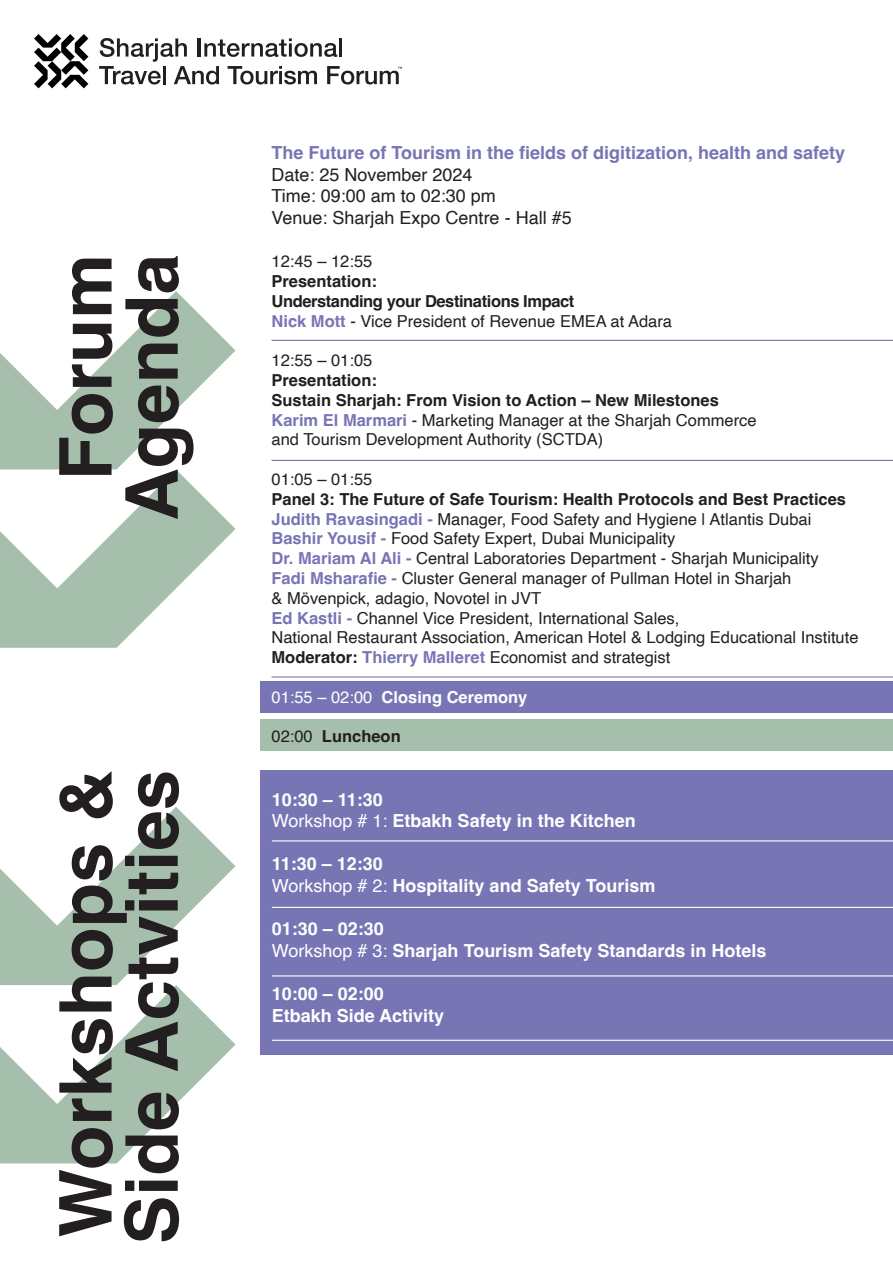
<style>
.page{position:relative;width:893px;height:1263px;background:#fff}
.page>*{position:absolute;margin:0;border:0;box-sizing:border-box;transform-origin:0 0}
.t1{font:700 72.75px/66.2px "Helvetica";color:#231f20}
.t2{font:700 18px "Helvetica";color:#fff}
.t3{font:18px "Helvetica";color:#231f20}
.t4{font:700 18px "Helvetica";color:#7875b5}
.t5{font:16.5px/19.8px "Helvetica";color:#231f20}
.t6{font:700 16.5px "Helvetica";color:#231f20}
.t7{font:700 16.5px "Helvetica";letter-spacing:-.025em;color:#231f20}
.t8{font:700 16.5px "Helvetica";color:#fff}
.s1{font-weight:700;color:#7875b5}
.s2{font-weight:700}
.s3{font-weight:400}
</style>
<div class="page">
<div style="left:260px;top:681px;width:633px;height:32px;background:#7875b5"></div>
<div style="left:260px;top:719px;width:633px;height:32px;background:#a6bfad"></div>
<svg style="left:34px;top:34px;width:54px;height:54px"></svg>
<svg style="left:99px;top:38px;width:303px;height:46px"></svg>
<svg style="left:0;top:807px;width:235px;height:356px"></svg>
<div style="left:260px;top:770px;width:633px;height:284px;background:#7875b5"></div>
<hr style="left:272px;top:907px;width:621px;height:1px;background:#fff">
<hr style="left:272px;top:975px;width:621px;height:1px;background:#fff">
<hr style="left:272px;top:1040px;width:621px;height:1px;background:#fff">
<hr style="left:272px;top:840px;width:621px;height:1px;background:#fff">
<hr style="left:271px;top:340px;width:622px;height:1px;background:#7875b5">
<hr style="left:271px;top:460px;width:622px;height:1px;background:#7875b5">
<hr style="left:271px;top:676px;width:622px;height:1px;background:#7875b5">
<svg style="left:0;top:291px;width:235px;height:357px"></svg>
<p class="t1" style="left:61px;top:480px;width:228px;rotate:-90deg">Forum</p>
<p class="t1" style="left:127px;top:521px;width:268px;rotate:-90deg">Agenda</p>
<p class="t1" style="left:61px;top:1244px;width:476px;rotate:-90deg">Workshops &amp;<br>Side Actvities</p>
<p class="t4" style="left:271px;top:142px;width:575px">The Future of Tourism in the fields of digitization, health and safety</p>
<p class="t3" style="left:271px;top:160px;width:203px">Date: 25 November 2024</p>
<p class="t3" style="left:271px;top:182px;width:226px">Time: 09:00 am to 02:30 pm</p>
<p class="t3" style="left:271px;top:204px;width:302px">Venue: Sharjah Expo Centre - Hall #5</p>
<p class="t5" style="left:271px;top:252px;width:102px">12:45 – 12:55</p>
<p class="t6" style="left:271px;top:271px;width:107px">Presentation:</p>
<p class="t7" style="left:271px;top:291px;width:304px">Understanding your Destinations Impact</p>
<p class="t5" style="left:271px;top:311px;width:402px"><span class="s1">Nick Mott</span> - Vice President of Revenue EMEA at Adara</p>
<p class="t5" style="left:271px;top:351px;width:102px">12:55 – 01:05</p>
<p class="t6" style="left:271px;top:370px;width:107px">Presentation:</p>
<p class="t6" style="left:271px;top:390px;width:449px">Sustain Sharjah: From Vision to Action – New Milestones</p>
<p class="t5" style="left:271px;top:410px;width:487px"><span class="s1">Karim El Marmari</span> - Marketing Manager at the Sharjah Commerce and Tourism Development Authority (SCTDA)</p>
<p class="t5" style="left:271px;top:470px;width:102px">01:05 – 01:55</p>
<p class="t6" style="left:271px;top:489px;width:576px">Panel 3: The Future of Safe Tourism: Health Protocols and Best Practices</p>
<p class="t5" style="left:271px;top:509px;width:541px"><span class="s1">Judith Ravasingadi -</span> Manager, Food Safety and Hygiene | Atlantis Dubai</p>
<p class="t5" style="left:271px;top:529px;width:405px"><span class="s1">Bashir Yousif -</span> Food Safety Expert, Dubai Municipality</p>
<p class="t5" style="left:271px;top:549px;width:549px"><span class="s1">Dr. Mariam Al Ali -</span> Central Laboratories Department - Sharjah Municipality</p>
<p class="t5" style="left:271px;top:569px;width:521px"><span class="s1">Fadi Msharafie -</span> Cluster General manager of Pullman Hotel in Sharjah &amp; Mövenpick, adagio, Novotel in JVT</p>
<p class="t5" style="left:271px;top:608px;width:588px"><span class="s1">Ed Kastli -</span> Channel Vice President, International Sales,<br>National Restaurant Association, American Hotel &amp; Lodging Educational Institute</p>
<p class="t5" style="left:271px;top:648px;width:400px"><span class="s2">Moderator:</span> <span class="s1">Thierry Malleret</span> Economist and strategist</p>
<p class="t8" style="left:271px;top:687px;width:257px"><span class="s3">01:55 – 02:00</span> Closing Ceremony</p>
<p class="t6" style="left:271px;top:726px;width:131px"><span class="s3">02:00</span> Luncheon</p>
<p class="t2" style="left:272px;top:788px;width:113px">10:30 – 11:30</p>
<p class="t2" style="left:272px;top:810px;width:365px"><span class="s3">Workshop # 1:</span> Etbakh Safety in the Kitchen</p>
<p class="t2" style="left:272px;top:853px;width:113px">11:30 – 12:30</p>
<p class="t2" style="left:272px;top:875px;width:385px"><span class="s3">Workshop # 2:</span> Hospitality and Safety Tourism</p>
<p class="t2" style="left:272px;top:918px;width:114px">01:30 – 02:30</p>
<p class="t2" style="left:272px;top:939px;width:496px"><span class="s3">Workshop # 3:</span> Sharjah Tourism Safety Standards in Hotels</p>
<p class="t2" style="left:272px;top:983px;width:114px">10:00 – 02:00</p>
<p class="t2" style="left:272px;top:1004px;width:174px">Etbakh Side Activity</p>
</div>
